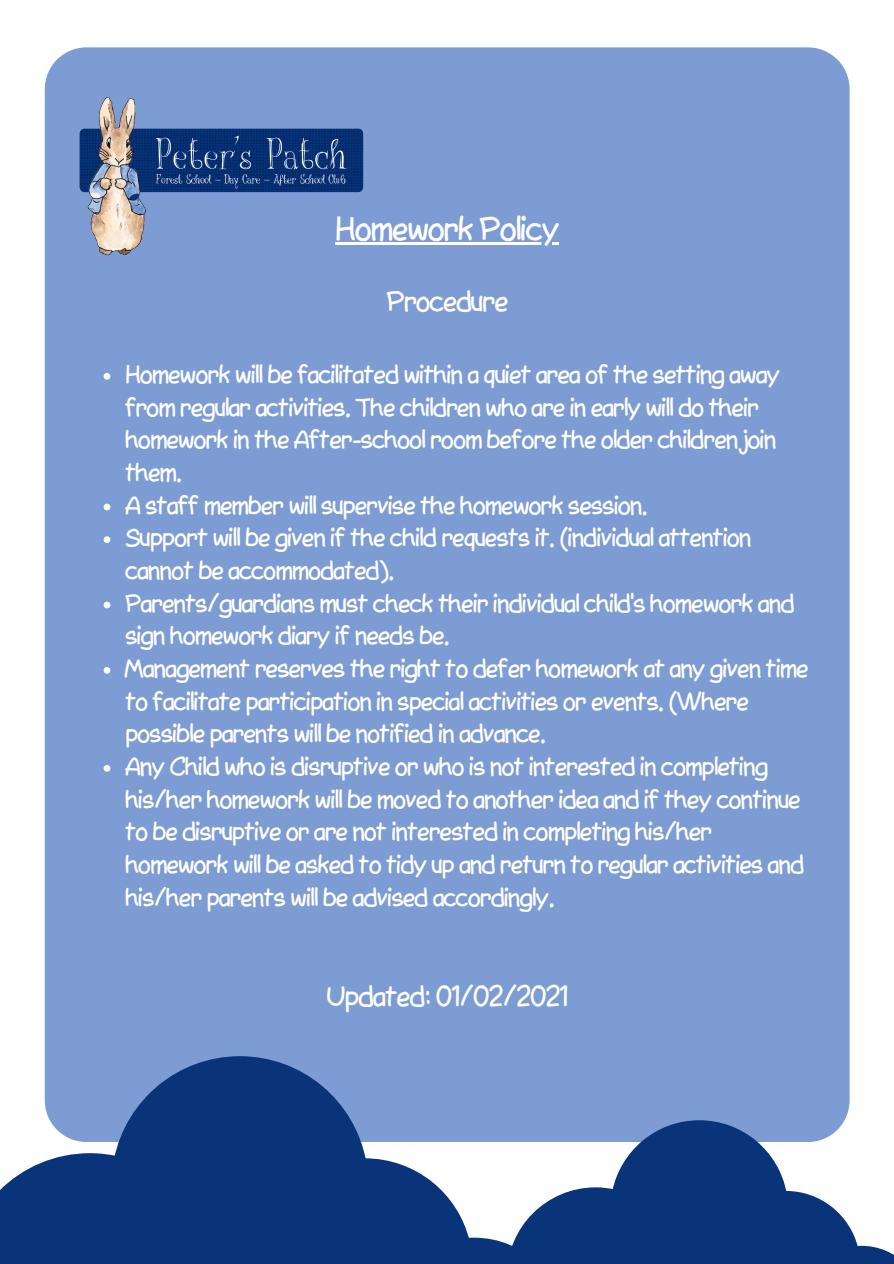
<style>
.page{position:relative;width:894px;height:1264px;background:#fff}
.page>*{position:absolute;margin:0;border:0;box-sizing:border-box;transform-origin:0 0}
.t1{font:31.5px "QD Better Comic Sans Alternates";color:#fff}
.t2{font:27px "QD Better Comic Sans Alternates";color:#fff}
.t3{font:24px/32.7px "QD Better Comic Sans Alternates";color:#fff}
</style>
<div class="page">
<div style="left:45px;top:47px;width:804px;height:1094px;background:#7d9cd3;border-radius:42px"></div>
<img style="left:79px;top:96px;width:292px;height:160px">
<svg style="left:0;top:1056px;width:506px;height:207px;fill:#09347a"></svg>
<svg style="left:506px;top:1120px;width:387px;height:143px;fill:#09347a"></svg>
<svg style="left:104px;top:373px;width:6px;height:7px"></svg>
<svg style="left:104px;top:503px;width:6px;height:7px"></svg>
<svg style="left:104px;top:536px;width:6px;height:7px"></svg>
<svg style="left:104px;top:601px;width:6px;height:7px"></svg>
<svg style="left:104px;top:667px;width:6px;height:6px"></svg>
<svg style="left:104px;top:765px;width:6px;height:6px"></svg>
<hr style="left:335px;top:242px;width:223px;height:2px;background:#fff">
<p class="t1" style="left:335px;top:212px;width:224px">Homework Policy</p>
<p class="t2" style="left:386px;top:287px;width:122px">Procedure</p>
<p class="t3" style="left:125px;top:359px;width:655px">Homework will be facilitated within a quiet area of the setting away from regular activities. The children who are in early will do their homework in the After-school room before the older children join them.</p>
<p class="t3" style="left:125px;top:490px;width:522px">A staff member will supervise the homework session.</p>
<p class="t3" style="left:125px;top:523px;width:627px">Support will be given if the child requests it. (individual attention cannot be accommodated).</p>
<p class="t3" style="left:125px;top:588px;width:669px">Parents/guardians must check their individual child’s homework and sign homework diary if needs be.</p>
<p class="t3" style="left:125px;top:653px;width:684px">Management reserves the right to defer homework at any given time to facilitate participation in special activities or events. (Where possible parents will be notified in advance.</p>
<p class="t3" style="left:125px;top:751px;width:679px">Any Child who is disruptive or who is not interested in completing his/her homework will be moved to another idea and if they continue to be disruptive or are not interested in completing his/her homework will be asked to tidy up and return to regular activities and his/her parents will be advised accordingly.</p>
<p class="t2" style="left:327px;top:982px;width:242px">Updated: 01/02/2021</p>
</div>
